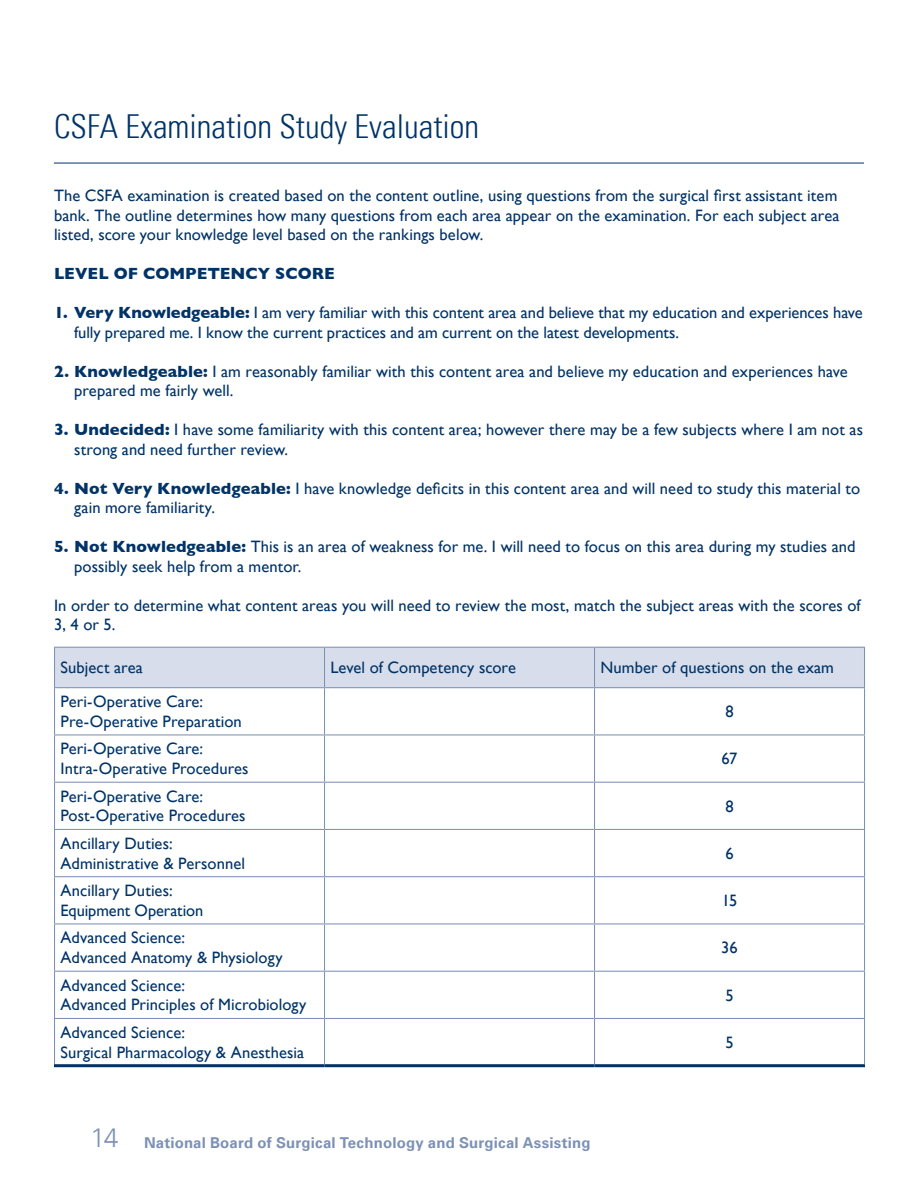
<style>
.page{position:relative;width:918px;height:1188px;background:#fff}
.page>*{position:absolute;margin:0;border:0;box-sizing:border-box;transform-origin:0 0}
.t1{font:300 condensed 33px "Univers";color:#003367}
.t2{font:16.5px/19.5px "Gill Sans";letter-spacing:.005em;color:#003367}
.t3{font:700 16.5px "Gill Sans";letter-spacing:.005em;color:#003367}
.t4{font:700 15px "Univers";letter-spacing:.01em;color:#7c91b6}
.s1{font-weight:700}
.s2{font-weight:300;font-size:27px}
</style>
<div class="page">
<div style="left:55px;top:648px;width:539px;height:39px;background:#d7ddea"></div>
<div style="left:595px;top:647px;width:270px;height:41px;background:#d7ddea"></div>
<hr style="left:54px;top:648px;width:1px;height:39px;background:#7c91b6">
<hr style="left:324px;top:648px;width:1px;height:39px;background:#7c91b6">
<hr style="left:594px;top:648px;width:1px;height:39px;background:#7c91b6">
<hr style="left:54px;top:687px;width:271px;height:1px;background:#7c91b6">
<hr style="left:54px;top:688px;width:1px;height:46px;background:#7c91b6">
<hr style="left:325px;top:687px;width:270px;height:1px;background:#7c91b6">
<hr style="left:324px;top:688px;width:1px;height:46px;background:#7c91b6">
<hr style="left:595px;top:687px;width:270px;height:1px;background:#7c91b6">
<hr style="left:594px;top:688px;width:1px;height:46px;background:#7c91b6">
<hr style="left:54px;top:734px;width:271px;height:1px;background:#7c91b6">
<hr style="left:54px;top:735px;width:1px;height:47px;background:#7c91b6">
<hr style="left:325px;top:734px;width:270px;height:1px;background:#7c91b6">
<hr style="left:324px;top:735px;width:1px;height:47px;background:#7c91b6">
<hr style="left:595px;top:734px;width:270px;height:1px;background:#7c91b6">
<hr style="left:594px;top:735px;width:1px;height:47px;background:#7c91b6">
<hr style="left:54px;top:782px;width:271px;height:1px;background:#7c91b6">
<hr style="left:54px;top:783px;width:1px;height:46px;background:#7c91b6">
<hr style="left:325px;top:782px;width:270px;height:1px;background:#7c91b6">
<hr style="left:324px;top:783px;width:1px;height:46px;background:#7c91b6">
<hr style="left:595px;top:782px;width:270px;height:1px;background:#7c91b6">
<hr style="left:594px;top:783px;width:1px;height:46px;background:#7c91b6">
<hr style="left:54px;top:829px;width:271px;height:1px;background:#7c91b6">
<hr style="left:54px;top:830px;width:1px;height:46px;background:#7c91b6">
<hr style="left:325px;top:829px;width:270px;height:1px;background:#7c91b6">
<hr style="left:324px;top:830px;width:1px;height:46px;background:#7c91b6">
<hr style="left:595px;top:829px;width:270px;height:1px;background:#7c91b6">
<hr style="left:594px;top:830px;width:1px;height:46px;background:#7c91b6">
<hr style="left:54px;top:876px;width:271px;height:1px;background:#7c91b6">
<hr style="left:54px;top:877px;width:1px;height:46px;background:#7c91b6">
<hr style="left:325px;top:876px;width:270px;height:1px;background:#7c91b6">
<hr style="left:324px;top:877px;width:1px;height:46px;background:#7c91b6">
<hr style="left:595px;top:876px;width:270px;height:1px;background:#7c91b6">
<hr style="left:594px;top:877px;width:1px;height:46px;background:#7c91b6">
<hr style="left:54px;top:923px;width:271px;height:1px;background:#7c91b6">
<hr style="left:54px;top:924px;width:1px;height:47px;background:#7c91b6">
<hr style="left:325px;top:923px;width:270px;height:1px;background:#7c91b6">
<hr style="left:324px;top:924px;width:1px;height:47px;background:#7c91b6">
<hr style="left:595px;top:923px;width:270px;height:1px;background:#7c91b6">
<hr style="left:594px;top:924px;width:1px;height:47px;background:#7c91b6">
<hr style="left:54px;top:971px;width:271px;height:1px;background:#7c91b6">
<hr style="left:54px;top:972px;width:1px;height:46px;background:#7c91b6">
<hr style="left:325px;top:971px;width:270px;height:1px;background:#7c91b6">
<hr style="left:324px;top:972px;width:1px;height:46px;background:#7c91b6">
<hr style="left:595px;top:971px;width:270px;height:1px;background:#7c91b6">
<hr style="left:594px;top:972px;width:1px;height:46px;background:#7c91b6">
<hr style="left:54px;top:1018px;width:271px;height:1px;background:#7c91b6">
<hr style="left:54px;top:1019px;width:1px;height:45px;background:#7c91b6">
<hr style="left:325px;top:1018px;width:270px;height:1px;background:#7c91b6">
<hr style="left:324px;top:1019px;width:1px;height:45px;background:#7c91b6">
<hr style="left:595px;top:1018px;width:270px;height:1px;background:#7c91b6">
<hr style="left:594px;top:1019px;width:1px;height:45px;background:#7c91b6">
<hr style="left:54px;top:1064px;width:271px;height:3px;background:#003367">
<hr style="left:325px;top:1064px;width:270px;height:3px;background:#003367">
<hr style="left:595px;top:1064px;width:270px;height:3px;background:#003367">
<hr style="left:54px;top:647px;width:271px;height:1px;background:#7c91b6">
<hr style="left:325px;top:647px;width:270px;height:1px;background:#7c91b6">
<hr style="left:595px;top:647px;width:270px;height:1px;background:#7c91b6">
<hr style="left:864px;top:648px;width:1px;height:39px;background:#7c91b6">
<hr style="left:864px;top:688px;width:1px;height:46px;background:#7c91b6">
<hr style="left:864px;top:735px;width:1px;height:47px;background:#7c91b6">
<hr style="left:864px;top:783px;width:1px;height:46px;background:#7c91b6">
<hr style="left:864px;top:830px;width:1px;height:46px;background:#7c91b6">
<hr style="left:864px;top:877px;width:1px;height:46px;background:#7c91b6">
<hr style="left:864px;top:924px;width:1px;height:47px;background:#7c91b6">
<hr style="left:864px;top:972px;width:1px;height:46px;background:#7c91b6">
<hr style="left:864px;top:1019px;width:1px;height:45px;background:#7c91b6">
<hr style="left:54px;top:163px;width:810px;height:1px;background:#003367">
<p class="t1" style="left:54px;top:112px;width:427px">CSFA Examination Study Evaluation</p>
<p class="t2" style="left:54px;top:186px;width:787px">The CSFA examination is created based on the content outline, using questions from the surgical first assistant item bank. The outline determines how many questions from each area appear on the examination. For each subject area listed, score your knowledge level based on the rankings below.</p>
<p class="t3" style="left:54px;top:261px;width:282px">LEVEL OF COMPETENCY SCORE</p>
<p class="t2" style="left:74px;top:303px;width:790px;text-indent:-20px"><span class="s1">1. Very Knowledgeable:</span> I am very familiar with this content area and believe that my education and experiences have fully prepared me. I know the current practices and am current on the latest developments.</p>
<p class="t2" style="left:74px;top:361px;width:775px;text-indent:-20px"><span class="s1">2. Knowledgeable:</span> I am reasonably familiar with this content area and believe my education and experiences have prepared me fairly well.</p>
<p class="t2" style="left:74px;top:420px;width:790px;text-indent:-20px"><span class="s1">3. Undecided:</span> I have some familiarity with this content area; however there may be a few subjects where I am not as strong and need further review.</p>
<p class="t2" style="left:74px;top:478px;width:788px;text-indent:-20px"><span class="s1">4. Not Very Knowledgeable:</span> I have knowledge deficits in this content area and will need to study this material to gain more familiarity.</p>
<p class="t2" style="left:74px;top:537px;width:783px;text-indent:-20px"><span class="s1">5. Not Knowledgeable:</span> This is an area of weakness for me. I will need to focus on this area during my studies and possibly seek help from a mentor.</p>
<p class="t2" style="left:54px;top:595px;width:808px">In order to determine what content areas you will need to review the most, match the subject areas with the scores of<br>3, 4 or 5.</p>
<p class="t2" style="left:61px;top:658px;width:84px">Subject area</p>
<p class="t2" style="left:331px;top:658px;width:187px">Level of Competency score</p>
<p class="t2" style="left:601px;top:658px;width:235px">Number of questions on the exam</p>
<p class="t2" style="left:61px;top:692px;width:144px">Peri-Operative Care:</p>
<p class="t2" style="left:61px;top:711px;width:183px">Pre-Operative Preparation</p>
<p class="t2" style="left:725px;top:702px;width:10px">8</p>
<p class="t2" style="left:61px;top:739px;width:144px">Peri-Operative Care:</p>
<p class="t2" style="left:61px;top:759px;width:190px">Intra-Operative Procedures</p>
<p class="t2" style="left:61px;top:786px;width:144px">Peri-Operative Care:</p>
<p class="t2" style="left:61px;top:806px;width:187px">Post-Operative Procedures</p>
<p class="t2" style="left:61px;top:833px;width:114px">Ancillary Duties:</p>
<p class="t2" style="left:61px;top:853px;width:186px">Administrative &amp; Personnel</p>
<p class="t2" style="left:61px;top:881px;width:114px">Ancillary Duties:</p>
<p class="t2" style="left:61px;top:900px;width:144px">Equipment Operation</p>
<p class="t2" style="left:61px;top:928px;width:126px">Advanced Science:</p>
<p class="t2" style="left:61px;top:948px;width:224px">Advanced Anatomy &amp; Physiology</p>
<p class="t2" style="left:61px;top:975px;width:126px">Advanced Science:</p>
<p class="t2" style="left:61px;top:995px;width:247px">Advanced Principles of Microbiology</p>
<p class="t2" style="left:61px;top:1022px;width:126px">Advanced Science:</p>
<p class="t2" style="left:61px;top:1042px;width:245px">Surgical Pharmacology &amp; Anesthesia</p>
<p class="t4" style="left:90px;top:1136px;width:502px"><span class="s2">14</span> National Board of Surgical Technology and Surgical Assisting</p>
<p class="t2" style="left:722px;top:749px;width:17px">67</p>
<p class="t2" style="left:725px;top:796px;width:10px">8</p>
<p class="t2" style="left:725px;top:843px;width:10px">6</p>
<p class="t2" style="left:722px;top:891px;width:17px">15</p>
<p class="t2" style="left:721px;top:938px;width:18px">36</p>
<p class="t2" style="left:725px;top:985px;width:10px">5</p>
<p class="t2" style="left:725px;top:1032px;width:10px">5</p>
</div>
